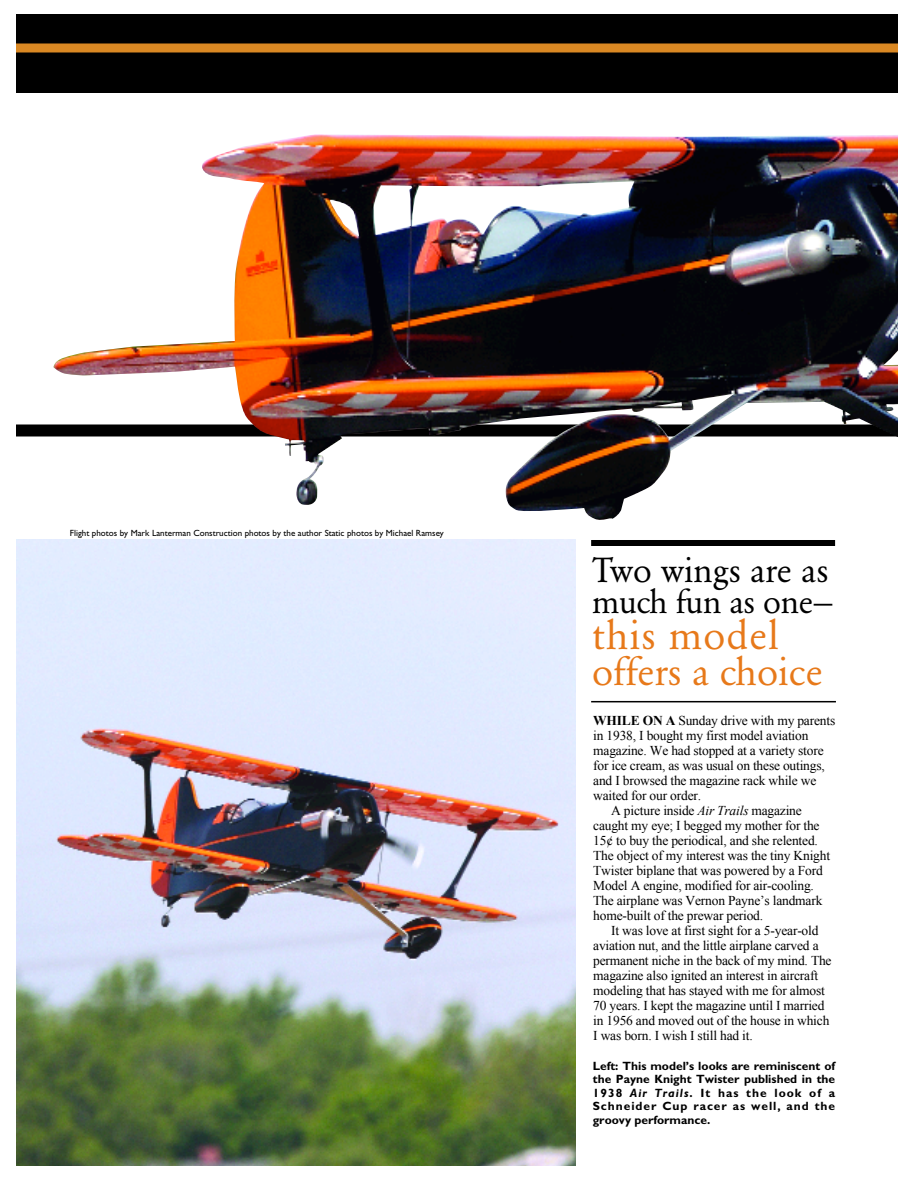
<style>
.page{position:relative;width:918px;height:1188px;background:#fff}
.page>*{position:absolute;margin:0;border:0;box-sizing:border-box;transform-origin:0 0}
.t1{font:40.5px "Garamond BE";letter-spacing:.025em;color:#e7791a}
.t2{font:39px "Garamond BE";color:#e7791a}
.t3{font:34.5px "Garamond BE";color:#000}
.t4{font:33px "Garamond BE";letter-spacing:-.015em;color:#000}
.t5{font:13.5px "Times New Roman";letter-spacing:-.015em;color:#000}
.t6{font:700 12px/13.5px "Gill Sans";letter-spacing:.08em;color:#000;text-align:justify}
.t7{font:9px "Gill Sans";color:#000}
.s1{font-weight:700}
.s2{font-style:italic}
</style>
<div class="page">
<div style="left:16px;top:424px;width:881px;height:12px;background:#000"></div>
<div style="left:16px;top:15px;width:881px;height:77px;background:#000"></div>
<div style="left:16px;top:43px;width:881px;height:9px;background:#da8823"></div>
<img style="left:54px;top:134px;width:843px;height:386px">
<img style="left:16px;top:540px;width:559px;height:625px">
<div style="left:591px;top:540px;width:244px;height:6px;background:#000"></div>
<hr style="left:591px;top:701px;width:245px;height:1px;background:#000">
<p class="t7" style="left:70px;top:530px;width:376px">Flight photos by Mark Lanterman Construction photos by the author Static photos by Michael Ramsey</p>
<h3 class="t3" style="left:592px;top:556px;width:238px">Two wings are as</h3>
<h3 class="t4" style="left:592px;top:588px;width:243px">much fun as one—</h3>
<h1 class="t1" style="left:592px;top:618px;width:189px">this model</h1>
<h2 class="t2" style="left:592px;top:656px;width:232px">offers a choice</h2>
<p class="t5" style="left:593px;top:713px;width:244px"><span class="s1">WHILE ON A</span> Sunday drive with my parents</p>
<p class="t5" style="left:593px;top:728px;width:217px">in 1938, I bought my first model aviation</p>
<p class="t5" style="left:593px;top:743px;width:232px">magazine. We had stopped at a variety store</p>
<p class="t5" style="left:593px;top:758px;width:233px">for ice cream, as was usual on these outings,</p>
<p class="t5" style="left:593px;top:773px;width:225px">and I browsed the magazine rack while we</p>
<p class="t5" style="left:593px;top:788px;width:109px">waited for our order.</p>
<p class="t5" style="left:611px;top:803px;width:192px">A picture inside <span class="s2">Air Trails</span> magazine</p>
<p class="t5" style="left:593px;top:818px;width:228px">caught my eye; I begged my mother for the</p>
<p class="t5" style="left:593px;top:833px;width:226px">15¢ to buy the periodical, and she relented.</p>
<p class="t5" style="left:593px;top:848px;width:238px">The object of my interest was the tiny Knight</p>
<p class="t5" style="left:593px;top:863px;width:231px">Twister biplane that was powered by a Ford</p>
<p class="t5" style="left:593px;top:878px;width:222px">Model A engine, modified for air-cooling.</p>
<p class="t5" style="left:593px;top:893px;width:231px">The airplane was Vernon Payne’s landmark</p>
<p class="t5" style="left:593px;top:908px;width:171px">home-built of the prewar period.</p>
<p class="t5" style="left:611px;top:923px;width:209px">It was love at first sight for a 5-year-old</p>
<p class="t5" style="left:593px;top:938px;width:227px">aviation nut, and the little airplane carved a</p>
<p class="t5" style="left:593px;top:953px;width:240px">permanent niche in the back of my mind. The</p>
<p class="t5" style="left:593px;top:968px;width:226px">magazine also ignited an interest in aircraft</p>
<p class="t5" style="left:593px;top:983px;width:233px">modeling that has stayed with me for almost</p>
<p class="t5" style="left:593px;top:998px;width:233px">70 years. I kept the magazine until I married</p>
<p class="t5" style="left:593px;top:1013px;width:238px">in 1956 and moved out of the house in which</p>
<p class="t5" style="left:593px;top:1028px;width:161px">I was born. I wish I still had it.</p>
<p class="t6" style="left:593px;top:1061px;width:244px">Left: This model’s looks are reminiscent of the Payne Knight Twister published in the 1938 <span class="s2">Air Trails</span>. It has the look of a Schneider Cup racer as well, and the groovy performance.</p>
</div>
